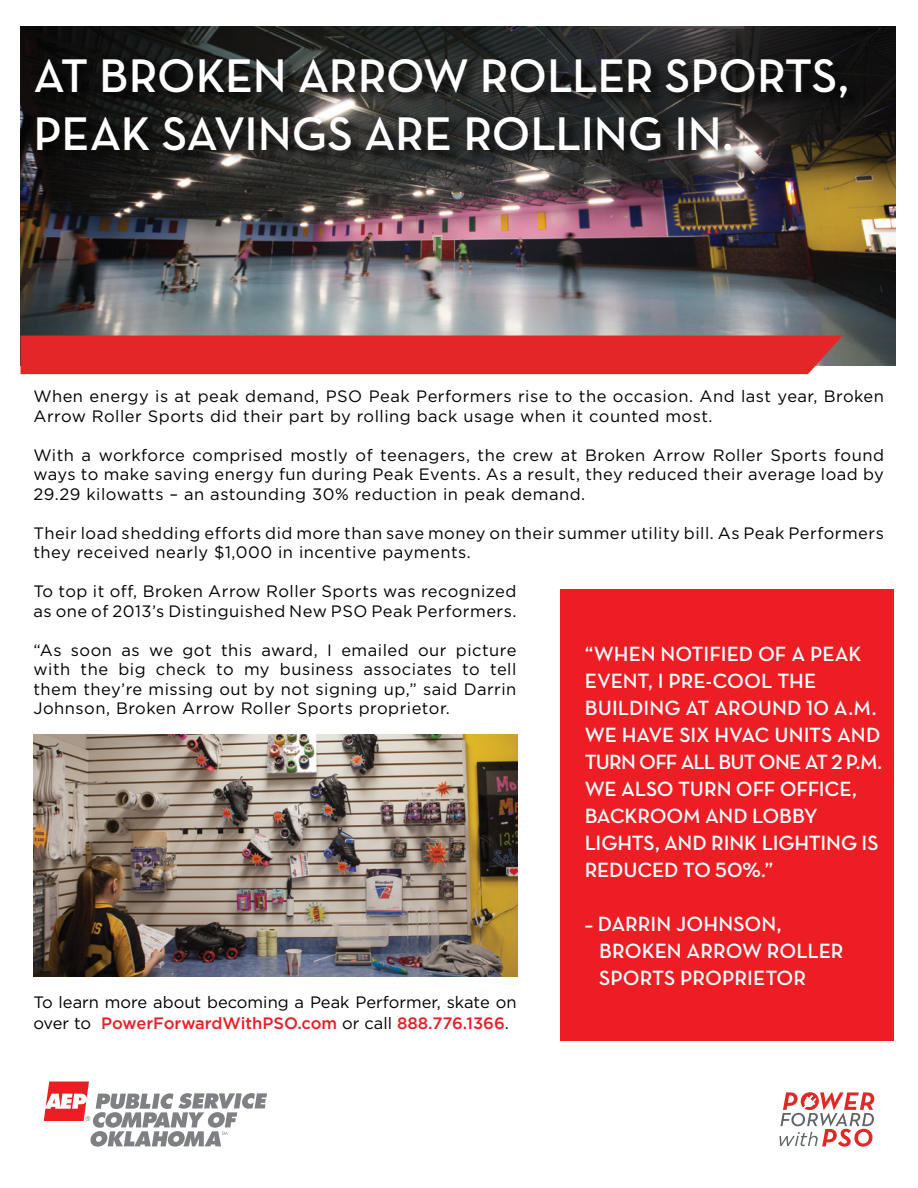
<style>
.page{position:relative;width:918px;height:1188px;background:#fff}
.page>*{position:absolute;margin:0;border:0;box-sizing:border-box;transform-origin:0 0}
.t1{font:600 48px/57.6px "Neutra Text";letter-spacing:-.01em;color:#fff}
.t2{font:21px/27px "Neutra Text Demi Alt";letter-spacing:-.005em;color:#fff}
.t3{font:600 21px/27px "Neutra Text";color:#fff}
.t4{font:16.5px/19.5px "Gotham";letter-spacing:.03em;color:#000}
.t5{font:16.5px/21px "Gotham";color:#000}
.s1{font-family:"Neutra Text";font-weight:600}
.s2{font-weight:500;color:#ed1d24}
</style>
<div class="page">
<img style="left:21px;top:26px;width:874px;height:339px">
<div style="left:561px;top:590px;width:333px;height:451px;background:#ed1d24"></div>
<img style="left:33px;top:734px;width:484px;height:242px">
<div style="left:21px;top:336px;width:822px;height:38px;background:#e32726"></div>
<div style="left:36px;top:58px;width:825px;height:106px;background:#000;opacity:.74"></div>
<svg style="left:44px;top:1082px;width:223px;height:65px"></svg>
<svg style="left:779px;top:1092px;width:95px;height:55px"></svg>
<h1 class="t1" style="left:33px;top:46px;width:817px">AT BROKEN ARROW ROLLER SPORTS,<br>PEAK SAVINGS ARE ROLLING IN.</h1>
<p class="t4" style="left:33px;top:386px;width:852px">When energy is at peak demand, PSO Peak Performers rise to the occasion. And last year, Broken<br>Arrow Roller Sports did their part by rolling back usage when it counted most.</p>
<p class="t4" style="left:33px;top:445px;width:852px;text-align:justify">With a workforce comprised mostly of teenagers, the crew at Broken Arrow Roller Sports found ways to make saving energy fun during Peak Events. As a result, they reduced their average load by 29.29 kilowatts – an astounding 30% reduction in peak demand.</p>
<p class="t4" style="left:33px;top:523px;width:852px">Their load shedding efforts did more than save money on their summer utility bill. As Peak Performers they received nearly $1,000 in incentive payments.</p>
<p class="t4" style="left:33px;top:581px;width:485px">To top it off, Broken Arrow Roller Sports was recognized as one of 2013’s Distinguished New PSO Peak Performers.</p>
<p class="t4" style="left:33px;top:640px;width:485px;text-align:justify">“As soon as we got this award, I emailed our picture with the big check to my business associates to tell them they’re missing out by not signing up,” said Darrin Johnson, Broken Arrow Roller Sports proprietor.</p>
<p class="t2" style="left:585px;top:640px;width:299px">“WHEN NOTIFIED OF A PEAK<br>EVENT, I PRE-COOL THE<br>BUILDING AT AROUND 10 A.M.<br>WE HAVE SIX HVAC UNITS AND<br>TURN OFF ALL BUT ONE AT 2 P.M.<br>WE ALSO TURN OFF OFFICE,<br>BACKROOM AND LOBBY<br>LIGHTS, AND RINK LIGHTING IS<br>REDUCED TO 50%<span class="s1">.”</span></p>
<p class="t3" style="left:599px;top:910px;width:246px;text-indent:-14px">– DARRIN JOHNSON,<br>BROKEN ARROW ROLLER<br>SPORTS PROPRIETOR</p>
<p class="t5" style="left:33px;top:991px;width:485px">To learn more about becoming a Peak Performer, skate on over to <span class="s2">PowerForwardWithPSO.com</span> or call <span class="s2">888.776.1366</span>.</p>
</div>
